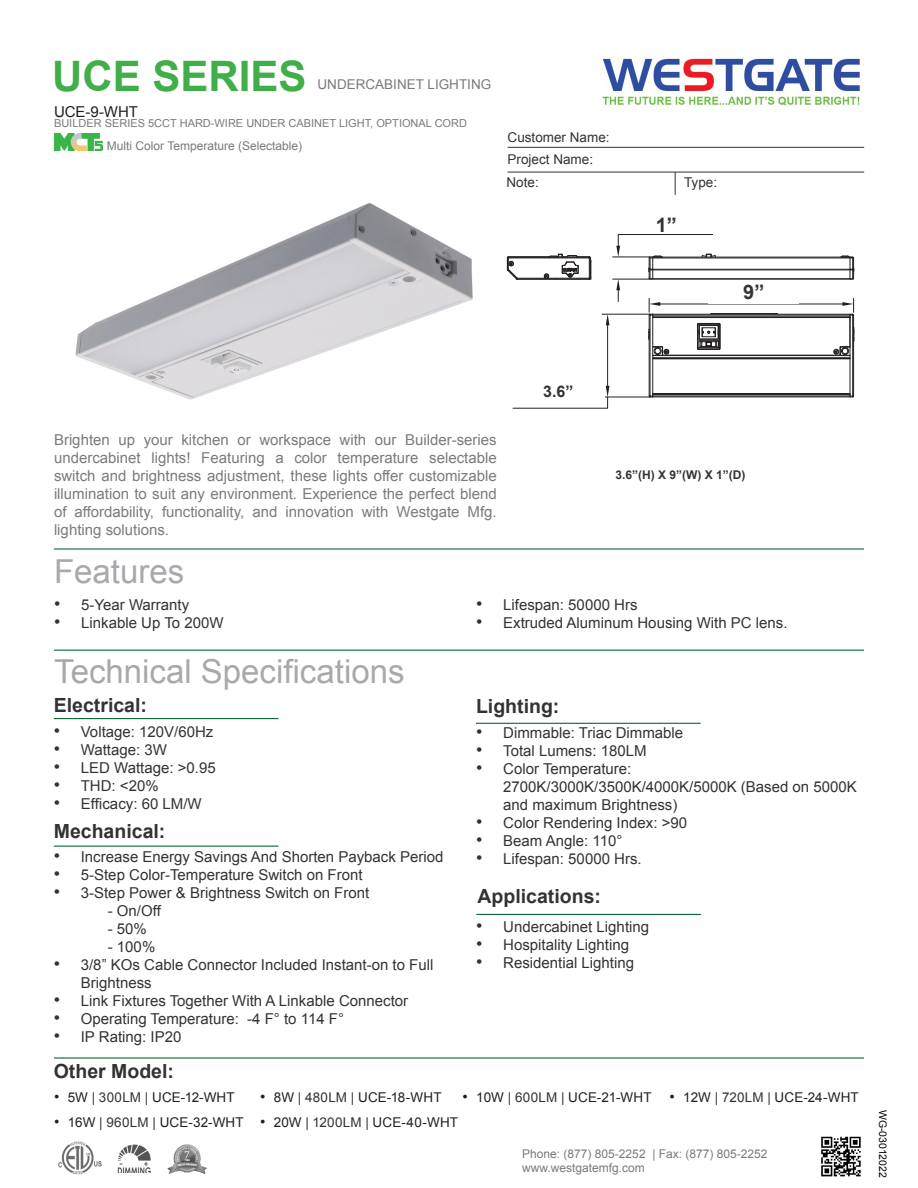
<style>
.page{position:relative;width:918px;height:1188px;background:#fff}
.page>*{position:absolute;margin:0;border:0;box-sizing:border-box;transform-origin:0 0}
.t1{font:700 42px "Arial";color:#40ae49}
.t2{font:33px "Arial";color:#a8a9ad}
.t3{font:700 19.95px "Arial";color:#333}
.t4{font:700 19.5px "Arial";color:#333}
.t5{font:700 16.05px "Arial";color:#333}
.t6{font:15px/18px "Arial";color:#333}
.t7{font:15px/18px "Arial";color:#7a7b7e;text-align:justify}
.t8{font:15px "Arial";color:#231f20}
.t9{font:13.5px "Arial";letter-spacing:.01em;color:#231f20}
.t10{font:13.5px "Arial";color:#333}
.t11{font:13.5px "Arial";color:#787a7d}
.t12{font:12px "Arial";color:#787a7d}
.t13{font:700 12px "Arial";color:#333}
.t14{font:10.95px "Arial";color:#787a7d}
.t15{font:10.5px "Arial";letter-spacing:-.005em;color:#040503}
.s1{font-size:18px}
.s2{font-size:15.15px}
.s3{color:#333}
.s4{color:#323332}
</style>
<div class="page">
<img style="left:75px;top:203px;width:398px;height:197px">
<hr style="left:54px;top:548px;width:810px;height:2px;background:#0d6736">
<hr style="left:508px;top:147px;width:356px;height:1px;background:#333">
<svg style="left:675px;top:173px;width:1px;height:22px"></svg>
<hr style="left:508px;top:172px;width:356px;height:1px;background:#333">
<hr style="left:54px;top:650px;width:810px;height:1px;background:#0d6736">
<hr style="left:54px;top:1057px;width:810px;height:2px;background:#0d6736">
<hr style="left:54px;top:718px;width:224px;height:1px;background:#0d6736">
<img style="left:602px;top:58px;width:258px;height:48px">
<hr style="left:476px;top:914px;width:225px;height:1px;background:#0d6736">
<img style="left:821px;top:1136px;width:40px;height:41px">
<svg style="left:507px;top:254px;width:85px;height:26px"></svg>
<hr style="left:602px;top:314px;width:48px;height:1px;background:#231f20">
<hr style="left:602px;top:397px;width:48px;height:1px;background:#231f20">
<hr style="left:607px;top:325px;width:1px;height:61px;background:#231f20">
<svg style="left:606px;top:314px;width:4px;height:11px"></svg>
<svg style="left:512px;top:386px;width:98px;height:23px"></svg>
<hr style="left:613px;top:279px;width:37px;height:1px;background:#231f20">
<hr style="left:613px;top:257px;width:37px;height:1px;background:#231f20">
<svg style="left:616px;top:234px;width:239px;height:164px"></svg>
<img style="left:58px;top:1141px;width:44px;height:33px">
<img style="left:117px;top:1144px;width:34px;height:29px">
<img style="left:167px;top:1144px;width:40px;height:30px">
<hr style="left:476px;top:723px;width:225px;height:1px;background:#0d6736">
<hr style="left:54px;top:846px;width:224px;height:1px;background:#0d6736">
<div style="left:708px;top:284px;width:91px;height:19px;background:#fff"></div>
<div style="left:512px;top:386px;width:93px;height:20px;background:#fff"></div>
<img style="left:54px;top:134px;width:48px;height:17px">
<p class="t1" style="left:52px;top:48px;width:256px">UCE SERIES</p>
<p class="t11" style="left:318px;top:75px;width:175px">UNDERCABINET LIGHTING</p>
<p class="t14" style="left:54px;top:116px;width:415px">BUILDER SERIES 5CCT HARD-WIRE UNDER CABINET LIGHT, OPTIONAL CORD</p>
<p class="t8" style="left:54px;top:102px;width:86px">UCE-9-WHT</p>
<p class="t12" style="left:107px;top:138px;width:197px">Multi Color Temperature (Selectable)</p>
<p class="t10" style="left:508px;top:128px;width:104px">Customer Name:</p>
<p class="t10" style="left:508px;top:150px;width:87px">Project Name:</p>
<p class="t10" style="left:507px;top:173px;width:34px">Note:</p>
<p class="t10" style="left:684px;top:173px;width:35px">Type:</p>
<p class="t3" style="left:656px;top:211px;width:23px">1”</p>
<p class="t3" style="left:743px;top:278px;width:23px">9”</p>
<p class="t7" style="left:54px;top:431px;width:444px">Brighten up your kitchen or workspace with our Builder-series undercabinet lights! Featuring a color temperature selectable switch and brightness adjustment, these lights offer customizable illumination to suit any environment. Experience the perfect blend of affordability, functionality, and innovation with Westgate Mfg. lighting solutions.</p>
<p class="t2" style="left:54px;top:550px;width:132px">Features</p>
<p class="t5" style="left:543px;top:381px;width:32px">3.6”</p>
<p class="t13" style="left:615px;top:466px;width:132px">3.6”(H) X 9”(W) X 1”(D)</p>
<p class="t6" style="left:54px;top:595px;width:137px"><span class="s1">•</span> 5-Year Warranty</p>
<p class="t6" style="left:54px;top:613px;width:171px"><span class="s1">•</span> Linkable Up To 200W</p>
<p class="t2" style="left:54px;top:650px;width:352px">Technical Specifications</p>
<p class="t4" style="left:54px;top:693px;width:95px">Electrical:</p>
<p class="t6" style="left:54px;top:723px;width:161px"><span class="s1">•</span> Voltage: 120V/60Hz</p>
<p class="t6" style="left:54px;top:741px;width:115px"><span class="s1">•</span> Wattage: 3W</p>
<p class="t6" style="left:54px;top:759px;width:163px"><span class="s1">•</span> LED Wattage: &gt;0.95</p>
<p class="t6" style="left:54px;top:777px;width:106px"><span class="s1">•</span> THD: &lt;20%</p>
<p class="t6" style="left:54px;top:795px;width:149px"><span class="s1">•</span> Efficacy: 60 LM/W</p>
<p class="t4" style="left:54px;top:819px;width:113px">Mechanical:</p>
<p class="t6" style="left:54px;top:848px;width:391px"><span class="s1">•</span> Increase Energy Savings And Shorten Payback Period</p>
<p class="t6" style="left:54px;top:866px;width:310px"><span class="s1">•</span> 5-Step Color-Temperature Switch on Front</p>
<p class="t6" style="left:54px;top:884px;width:317px"><span class="s1">•</span> 3-Step Power &amp; Brightness Switch on Front</p>
<p class="t6" style="left:108px;top:902px;width:55px">- On/Off</p>
<p class="t6" style="left:108px;top:920px;width:41px">- 50%</p>
<p class="t6" style="left:108px;top:938px;width:49px">- 100%</p>
<p class="t6" style="left:81px;top:956px;width:354px;text-indent:-27px"><span class="s1">•</span> 3/8” KOs Cable Connector Included Instant-on to Full<br>Brightness</p>
<p class="t6" style="left:54px;top:992px;width:356px"><span class="s1">•</span> Link Fixtures Together With A Linkable Connector</p>
<p class="t6" style="left:54px;top:1010px;width:292px"><span class="s1">•</span> Operating Temperature: -4 F° to 114 F°</p>
<p class="t6" style="left:54px;top:1028px;width:129px"><span class="s1">•</span> IP Rating: IP20</p>
<p class="t6" style="left:476px;top:595px;width:163px"><span class="s1">•</span> Lifespan: 50000 Hrs</p>
<p class="t6" style="left:476px;top:613px;width:313px"><span class="s1">•</span> Extruded Aluminum Housing With PC lens.</p>
<p class="t4" style="left:476px;top:693px;width:85px">Lighting:</p>
<p class="t6" style="left:476px;top:724px;width:209px"><span class="s1">•</span> Dimmable: Triac Dimmable</p>
<p class="t6" style="left:476px;top:742px;width:172px"><span class="s1">•</span> Total Lumens: 180LM</p>
<p class="t6" style="left:503px;top:760px;width:355px;text-indent:-27px"><span class="s1">•</span> Color Temperature:<br>2700K/3000K/3500K/4000K/5000K (Based on 5000K and maximum Brightness)</p>
<p class="t6" style="left:476px;top:814px;width:212px"><span class="s1">•</span> Color Rendering Index: &gt;90</p>
<p class="t6" style="left:476px;top:832px;width:148px"><span class="s1">•</span> Beam Angle: 110°</p>
<p class="t6" style="left:476px;top:850px;width:167px"><span class="s1">•</span> Lifespan: 50000 Hrs.</p>
<p class="t4" style="left:478px;top:884px;width:125px">Applications:</p>
<p class="t6" style="left:476px;top:918px;width:174px"><span class="s1">•</span> Undercabinet Lighting</p>
<p class="t6" style="left:476px;top:936px;width:154px"><span class="s1">•</span> Hospitality Lighting</p>
<p class="t6" style="left:476px;top:954px;width:159px"><span class="s1">•</span> Residential Lighting</p>
<p class="t4" style="left:54px;top:1058px;width:122px">Other Model:</p>
<p class="t9" style="left:54px;top:1088px;width:182px"><span class="s2">•</span> 5W <span class="s3">|</span> <span class="s4">300LM</span> <span class="s3">|</span> UCE-12-WHT</p>
<p class="t9" style="left:54px;top:1113px;width:191px"><span class="s2">•</span> 16W <span class="s3">|</span> <span class="s4">960LM</span> <span class="s3">|</span> UCE-32-WHT</p>
<p class="t9" style="left:260px;top:1088px;width:183px"><span class="s2">•</span> 8W <span class="s3">|</span> <span class="s4">480LM</span> <span class="s3">|</span> UCE-18-WHT</p>
<p class="t9" style="left:260px;top:1113px;width:199px"><span class="s2">•</span> 20W <span class="s3">|</span> <span class="s4">1200LM</span> <span class="s3">|</span> UCE-40-WHT</p>
<p class="t9" style="left:463px;top:1088px;width:191px"><span class="s2">•</span> 10W <span class="s3">|</span> <span class="s4">600LM</span> <span class="s3">|</span> UCE-21-WHT</p>
<p class="t9" style="left:670px;top:1088px;width:191px"><span class="s2">•</span> 12W <span class="s3">|</span> <span class="s4">720LM</span> <span class="s3">|</span> UCE-24-WHT</p>
<p class="t12" style="left:522px;top:1146px;width:247px">Phone: (877) 805-2252 | Fax: (877) 805-2252</p>
<p class="t12" style="left:522px;top:1160px;width:124px">www.westgatemfg.com</p>
<p class="t15" style="left:890px;top:1110px;width:69px;rotate:90deg">WG-03012022</p>
</div>
